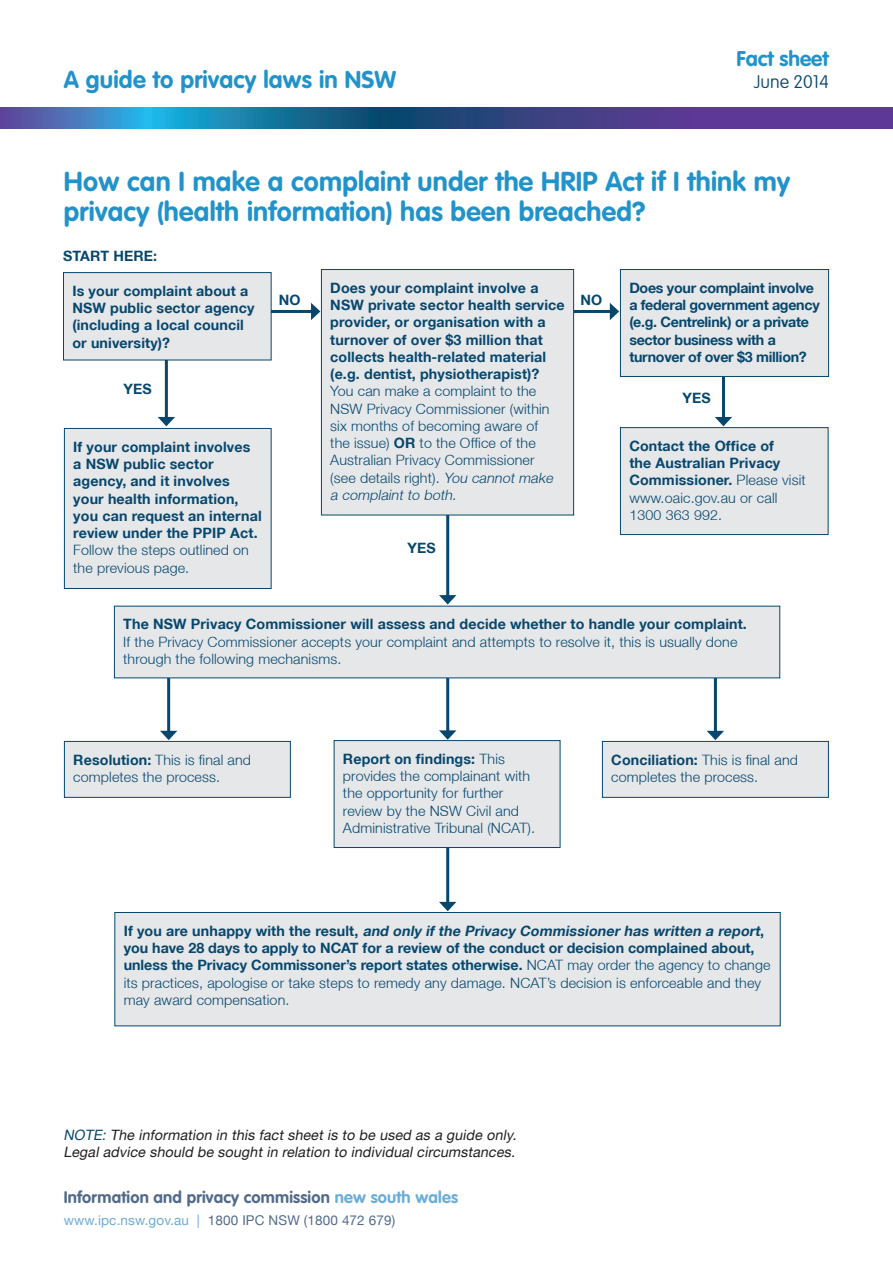
<style>
.page{position:relative;width:893px;height:1263px;background:#fff}
.page>*{position:absolute;margin:0;border:0;box-sizing:border-box;transform-origin:0 0}
._02_Body{font:700 27px/30px "VAG Rounded Std";letter-spacing:.01em;color:#2293ca}
.t1{font:700 24px "VAG Rounded Std";letter-spacing:.01em;color:#2293ca}
.t2{font:700 21px "VAG Rounded Std";color:#2293ca}
.t3{font:100 18px "VAG Rounded Std";color:#07476d}
.t4{font:700 16.5px "VAG Rounded Std";letter-spacing:.01em;color:#536b8a}
._02_Body-2{font:700 14.25px/17.2px "Helvetica Neue LT";letter-spacing:.01em;color:#07476d}
._02_Body-3{font:300 14.25px/17.2px "Helvetica Neue LT";letter-spacing:.01em;color:#07476d}
._02_Body-4{font:italic 14.25px/17.2px "Helvetica Neue LT";color:#231f20}
._02_Body-5{font:700 14.25px/17.2px "Helvetica Neue LT";letter-spacing:-.02em;color:#07476d}
.t5{font:13.5px "Helvetica Neue LT";letter-spacing:.01em;color:#536b8a}
.s1{font-weight:300}
.s2{font-weight:300;font-style:italic}
.s3{font-weight:700}
.s4{font-style:italic}
.s5{color:#07476d}
.s6{color:#6cacd8}
</style>
<div class="page">
<svg style="left:0;top:107px;width:893px;height:21px;background:#385899"></svg>
<hr style="left:446px;top:792px;width:3px;height:112px;background:#07476d">
<svg style="left:439px;top:902px;width:17px;height:9px"></svg>
<hr style="left:446px;top:436px;width:3px;height:162px;background:#07476d">
<svg style="left:439px;top:595px;width:17px;height:9px"></svg>
<div style="left:602px;top:741px;width:226px;height:56px;background:#e5e7e9"></div>
<div style="left:602px;top:741px;width:227px;height:57px;border:1px solid #07476d"></div>
<div style="left:64px;top:428px;width:207px;height:160px;background:#e5e7e9"></div>
<div style="left:64px;top:428px;width:208px;height:161px;border:1px solid #07476d"></div>
<div style="left:64px;top:741px;width:226px;height:56px;background:#e5e7e9"></div>
<div style="left:64px;top:741px;width:227px;height:57px;border:1px solid #07476d"></div>
<div style="left:334px;top:740px;width:226px;height:107px;background:#e5e7e9"></div>
<div style="left:334px;top:740px;width:226px;height:108px;border:1px solid #07476d"></div>
<div style="left:115px;top:912px;width:665px;height:114px;background:#e5e7e9"></div>
<div style="left:114px;top:912px;width:667px;height:114px;border:1px solid #07476d"></div>
<hr style="left:165px;top:308px;width:3px;height:112px;background:#07476d">
<svg style="left:158px;top:417px;width:17px;height:9px"></svg>
<hr style="left:167px;top:668px;width:3px;height:65px;background:#07476d">
<svg style="left:160px;top:731px;width:17px;height:9px"></svg>
<hr style="left:446px;top:667px;width:3px;height:66px;background:#07476d">
<svg style="left:439px;top:730px;width:17px;height:10px"></svg>
<hr style="left:714px;top:667px;width:3px;height:66px;background:#07476d">
<svg style="left:707px;top:731px;width:17px;height:9px"></svg>
<div style="left:114px;top:606px;width:666px;height:72px;background:#e5e7e9"></div>
<hr style="left:210px;top:310px;width:104px;height:3px;background:#07476d">
<svg style="left:311px;top:303px;width:9px;height:17px"></svg>
<hr style="left:508px;top:310px;width:104px;height:3px;background:#07476d">
<svg style="left:610px;top:303px;width:9px;height:17px"></svg>
<div style="left:63px;top:273px;width:208px;height:87px;background:#e5e7e9"></div>
<div style="left:63px;top:272px;width:209px;height:88px;border:1px solid #07476d"></div>
<div style="left:321px;top:269px;width:253px;height:246px;background:#e5e7e9"></div>
<div style="left:321px;top:269px;width:253px;height:246px;border:1px solid #07476d"></div>
<hr style="left:722px;top:370px;width:3px;height:50px;background:#07476d">
<svg style="left:715px;top:417px;width:17px;height:9px"></svg>
<div style="left:620px;top:269px;width:209px;height:107px;background:#e5e7e9"></div>
<div style="left:620px;top:269px;width:209px;height:108px;border:1px solid #07476d"></div>
<div style="left:620px;top:428px;width:208px;height:106px;background:#e5e7e9"></div>
<div style="left:620px;top:427px;width:208px;height:108px;border:1px solid #07476d"></div>
<h3 class="t2" style="left:736px;top:47px;width:94px">Fact sheet</h3>
<h2 class="t1" style="left:64px;top:66px;width:334px">A guide to privacy laws in NSW</h2>
<p class="t3" style="left:754px;top:71px;width:76px">June 2014</p>
<p class="_02_Body" style="left:64px;top:167px;width:728px">How can I make a complaint under the HRIP Act if I think my privacy (health information) has been breached?</p>
<p class="_02_Body-2" style="left:63px;top:247px;width:96px">START HERE:</p>
<p class="_02_Body-2" style="left:72px;top:282px;width:184px">Is your complaint about a<br>NSW public sector agency (including a local council or university)?</p>
<p class="_02_Body-2" style="left:330px;top:279px;width:236px">Does your complaint involve a<br>NSW private sector health service provider, or organisation with a turnover of over $3 million that collects health-related material (e.g. dentist, physiotherapist)?<br><span class="s1">You can make a complaint to the<br>NSW Privacy Commissioner (within six months of becoming aware of<br>the issue)</span> OR <span class="s1">to the Office of the<br>Australian Privacy Commissioner<br>(see details right).</span> <span class="s2">You cannot make a complaint to both.</span></p>
<p class="_02_Body-2" style="left:279px;top:291px;width:23px">NO</p>
<p class="_02_Body-2" style="left:580px;top:291px;width:23px">NO</p>
<p class="_02_Body-2" style="left:124px;top:379px;width:30px">YES</p>
<p class="_02_Body-2" style="left:73px;top:438px;width:190px">If your complaint involves a NSW public sector agency, and it involves your health information, you can request an internal review under the PPIP Act.<br><span class="s1">Follow the steps outlined on the previous page.</span></p>
<p class="_02_Body-2" style="left:407px;top:539px;width:30px">YES</p>
<p class="_02_Body-5" style="left:629px;top:279px;width:192px">Does your complaint involve a federal government agency (e.g. Centrelink) or a private sector business with a turnover of over $3 million?</p>
<p class="_02_Body-2" style="left:682px;top:389px;width:30px">YES</p>
<p class="_02_Body-2" style="left:629px;top:437px;width:178px">Contact the Office of<br>the Australian Privacy<br>Commissioner. <span class="s1">Please visit www.oaic.gov.au or call<br>1300 363 992.</span></p>
<p class="_02_Body-3" style="left:123px;top:615px;width:625px"><span class="s3">The NSW Privacy Commissioner will assess and decide whether to handle your complaint.<br></span>If the Privacy Commissioner accepts your complaint and attempts to resolve it, this is usually done through the following mechanisms.</p>
<p class="_02_Body-3" style="left:73px;top:751px;width:179px"><span class="s3">Resolution:</span> This is final and completes the process.</p>
<p class="_02_Body-3" style="left:343px;top:750px;width:194px"><span class="s3">Report on findings:</span> This provides the complainant with the opportunity for further review by the NSW Civil and<br>Administrative Tribunal (NCAT).</p>
<p class="_02_Body-3" style="left:611px;top:751px;width:188px"><span class="s3">Conciliation:</span> This is final and completes the process.</p>
<p class="_02_Body-2" style="left:124px;top:922px;width:648px">I f y o u a re u n h a p p y w i t h t h e re s u l t , <span class="s4">and only if the Privacy Commissioner has written a report</span>, you have 28 days to apply to NCAT for a review of the conduct or decision complained about, unless the Privacy Commissoner’s report states otherwise. <span class="s1">NCAT may order the agency to change its practices, apologise or take steps to remedy any damage. NCAT’s decision is enforceable and they may award compensation.</span></p>
<p class="_02_Body-4" style="left:63px;top:1126px;width:457px"><span class="s5">NOTE:</span> The information in this fact sheet is to be used as a guide only.<br>Legal advice should be sought in relation to individual circumstances.</p>
<p class="t4" style="left:64px;top:1188px;width:396px">Information and privacy commission <span class="s6">new south wales</span></p>
<p class="t5" style="left:64px;top:1212px;width:333px"><span class="s6">www.ipc.nsw.gov.au |</span> 1800 IPC NSW (1800 472 679)</p>
</div>
